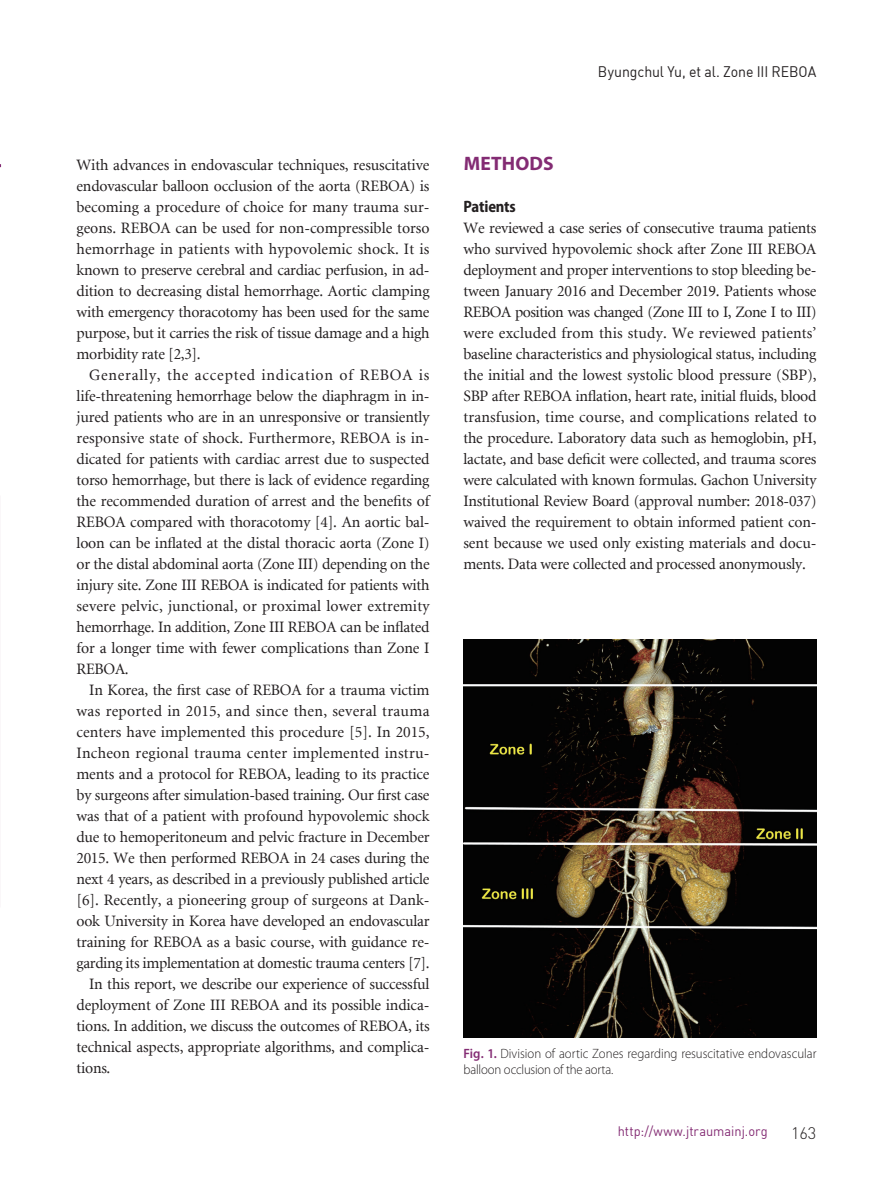
<style>
.page{position:relative;width:893px;height:1191px;background:#fff}
.page>*{position:absolute;margin:0;border:0;box-sizing:border-box;transform-origin:0 0}
.t1{font:700 19.5px "Myriad Pro";letter-spacing:.01em;color:#832b73}
.t2{font:700 semi-condensed 16.5px "Myriad Pro";letter-spacing:-.015em;color:#231f20;scale:.95 1}
.t3{font:300 16.5px "DIN Pro";color:#231f20}
.t4{font:15.75px/21px "Minion LT";letter-spacing:-.01em;color:#231f20;text-align:justify}
.t5{font:15.75px "Minion LT";letter-spacing:.015em;color:#231f20}
.t6{font:15px "DIN";letter-spacing:-.005em;color:#231f20;scale:.94 1}
.t7{font:300 13.5px/16.2px "Myriad Pro";color:#231f20;scale:.95 1}
.t8{font:13.5px "DIN";color:#832b73;scale:.95 1}
.s1{font-weight:600;color:#832b73}
</style>
<div class="page">
<img style="left:463px;top:639px;width:353px;height:399px">
<p class="t4" style="left:76px;top:155px;width:355px">With advances in endovascular techniques, resuscitative endovascular balloon occlusion of the aorta (REBOA) is becoming a procedure of choice for many trauma sur&shy;geons. REBOA can be used for non-compressible torso hemorrhage in patients with hypovolemic shock. It is known to preserve cerebral and cardiac perfusion, in ad&shy;dition to decreasing distal hemorrhage. Aortic clamping with emergency thoracotomy has been used for the same purpose, but it carries the risk of tissue damage and a high morbidity rate [2,3].</p>
<p class="t4" style="left:77px;top:365px;width:355px;text-indent:13px">Generally, the accepted indication of REBOA is life-threatening hemorrhage below the diaphragm in in&shy;jured patients who are in an unresponsive or transiently responsive state of shock. Furthermore, REBOA is in&shy;dicated for patients with cardiac arrest due to suspected torso hemorrhage, but there is lack of evidence regarding the recommended duration of arrest and the benefits of REBOA compared with thoracotomy [4]. An aortic bal&shy;loon can be inflated at the distal thoracic aorta (Zone I) or the distal abdominal aorta (Zone III) depending on the injury site. Zone III REBOA is indicated for patients with severe pelvic, junctional, or proximal lower extremity hemorrhage. In addition, Zone III REBOA can be inflated for a longer time with fewer complications than Zone I REBOA.</p>
<p class="t4" style="left:89px;top:679px;width:342px">In Korea, the first case of REBOA for a trauma victim</p>
<p class="t5" style="left:77px;top:703px;width:354px">was reported in 2015, and since then, several trauma</p>
<p class="t4" style="left:77px;top:721px;width:355px">centers have implemented this procedure [5]. In 2015,</p>
<p class="t5" style="left:77px;top:745px;width:355px">Incheon regional trauma center implemented instru-</p>
<p class="t4" style="left:77px;top:763px;width:354px">ments and a protocol for REBOA, leading to its practice</p>
<p class="t4" style="left:77px;top:784px;width:354px">by surgeons after simulation-based training. Our first case</p>
<p class="t4" style="left:77px;top:805px;width:354px">was that of a patient with profound hypovolemic shock</p>
<p class="t4" style="left:77px;top:826px;width:355px">due to hemoperitoneum and pelvic fracture in December</p>
<p class="t4" style="left:77px;top:847px;width:355px">2015. We then performed REBOA in 24 cases during the</p>
<p class="t4" style="left:77px;top:868px;width:354px">next 4 years, as described in a previously published article</p>
<p class="t4" style="left:76px;top:889px;width:355px">[6]. Recently, a pioneering group of surgeons at Dank-</p>
<p class="t4" style="left:77px;top:910px;width:354px">ook University in Korea have developed an endovascular</p>
<p class="t4" style="left:77px;top:931px;width:355px">training for REBOA as a basic course, with guidance re-</p>
<p class="t4" style="left:77px;top:952px;width:355px">garding its implementation at domestic trauma centers [7].</p>
<p class="t4" style="left:89px;top:973px;width:342px">In this report, we describe our experience of successful</p>
<p class="t4" style="left:77px;top:994px;width:355px">deployment of Zone III REBOA and its possible indica-</p>
<p class="t4" style="left:77px;top:1015px;width:355px">tions. In addition, we discuss the outcomes of REBOA, its</p>
<p class="t4" style="left:77px;top:1036px;width:355px">technical aspects, appropriate algorithms, and complica-</p>
<p class="t4" style="left:77px;top:1057px;width:35px">tions.</p>
<p class="t6" style="left:598px;top:62px;width:234px">Byungchul Yu, et al. Zone III REBOA</p>
<p class="t1" style="left:464px;top:150px;width:92px">METHODS</p>
<p class="t2" style="left:463px;top:195px;width:57px">Patients</p>
<p class="t4" style="left:463px;top:218px;width:355px">We reviewed a case series of consecutive trauma patients who survived hypovolemic shock after Zone III REBOA deployment and proper interventions to stop bleeding be&shy;tween January 2016 and December 2019. Patients whose REBOA position was changed (Zone III to I, Zone I to III) were excluded from this study. We reviewed patients’ baseline characteristics and physiological status, including the initial and the lowest systolic blood pressure (SBP), SBP after REBOA inflation, heart rate, initial fluids, blood transfusion, time course, and complications related to the procedure. Laboratory data such as hemoglobin, pH, lactate, and base deficit were collected, and trauma scores were calculated with known formulas. Gachon University Institutional Review Board (approval number: 2018-037) waived the requirement to obtain informed patient con&shy;sent because we used only existing materials and docu&shy;ments. Data were collected and processed anonymously.</p>
<p class="t7" style="left:463px;top:1045px;width:373px"><span class="s1">Fig. 1.</span> Division of aortic Zones regarding resuscitative endovascular balloon occlusion of the aorta.</p>
<p class="t8" style="left:618px;top:1123px;width:159px">http://www.jtraumainj.org</p>
<p class="t3" style="left:791px;top:1121px;width:27px">163</p>
</div>
